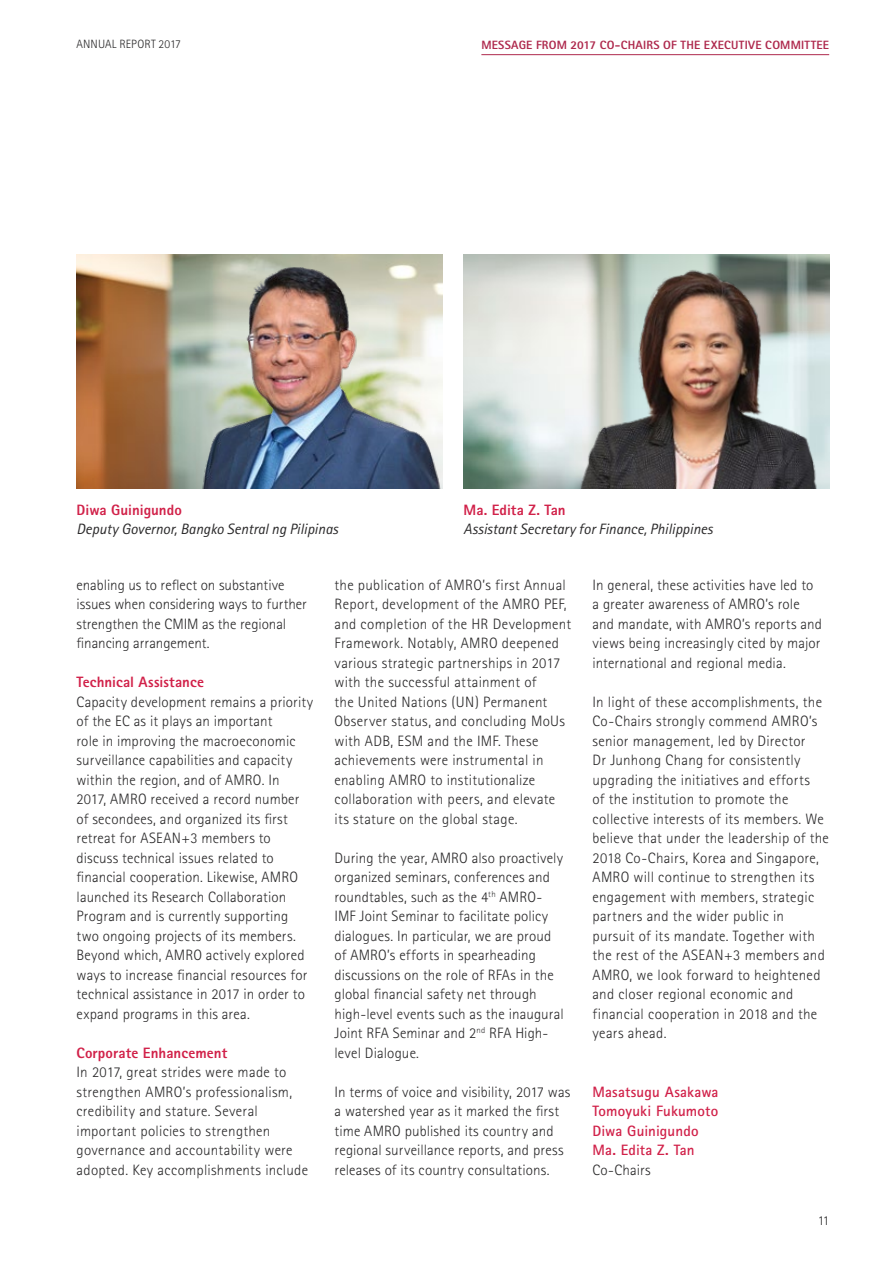
<style>
.page{position:relative;width:893px;height:1263px;background:#fff}
.page>*{position:absolute;margin:0;border:0;box-sizing:border-box;transform-origin:0 0}
.t1{font:300 15px/19.5px "Rotis Sans Serif";letter-spacing:.01em;color:#292829}
.t2{font:italic 15px "Rotis Sans Serif";color:#292829}
.t3{font:800 15px "Rotis Sans Serif";letter-spacing:.005em;color:#d12149}
.t4{font:700 15px/19.5px "Rotis Sans Serif";letter-spacing:.01em;color:#d12149}
.t5{font:300 13.5px "Rotis Sans Serif";color:#292829}
.t6{font:800 12px "Rotis Sans Serif";letter-spacing:.02em;color:#ae294d}
.t7{font:300 12px "Rotis Sans Serif";letter-spacing:.005em;color:#292829}
</style>
<div class="page">
<img style="left:77px;top:255px;width:94px;height:234px">
<img style="left:463px;top:255px;width:91px;height:234px">
<img style="left:171px;top:255px;width:271px;height:234px">
<img style="left:554px;top:255px;width:275px;height:234px">
<hr style="left:481px;top:54px;width:348px;height:1px;background:#ae294d">
<p class="t7" style="left:77px;top:37px;width:106px">ANNUAL REPORT 2017</p>
<p class="t6" style="left:481px;top:37px;width:349px">MESSAGE FROM 2017 CO-CHAIRS OF THE EXECUTIVE COMMITTEE</p>
<p class="t3" style="left:77px;top:500px;width:107px">Diwa Guinigundo</p>
<p class="t2" style="left:77px;top:520px;width:263px">Deputy Governor, Bangko Sentral ng Pilipinas</p>
<p class="t3" style="left:463px;top:500px;width:104px">Ma. Edita Z. Tan</p>
<p class="t2" style="left:463px;top:520px;width:251px">Assistant Secretary for Finance, Philippines</p>
<p class="t1" style="left:77px;top:575px;width:232px">enabling us to reflect on substantive issues when considering ways to further strengthen the CMIM as the regional financing arrangement.</p>
<p class="t3" style="left:77px;top:673px;width:129px">Technical Assistance</p>
<p class="t1" style="left:77px;top:692px;width:238px">Capacity development remains a priority of the EC as it plays an important<br>role in improving the macroeconomic surveillance capabilities and capacity within the region, and of AMRO. In<br>2017, AMRO received a record number of secondees, and organized its first retreat for ASEAN+3 members to discuss technical issues related to financial cooperation. Likewise, AMRO launched its Research Collaboration Program and is currently supporting two ongoing projects of its members.<br>Beyond which, AMRO actively explored ways to increase financial resources for technical assistance in 2017 in order to expand programs in this area.</p>
<p class="t3" style="left:77px;top:1043px;width:152px">Corporate Enhancement</p>
<p class="t1" style="left:77px;top:1062px;width:233px">In 2017, great strides were made to strengthen AMRO’s professionalism, credibility and stature. Several important policies to strengthen governance and accountability were adopted. Key accomplishments include</p>
<p class="t1" style="left:334px;top:575px;width:238px">the publication of AMRO’s first Annual Report, development of the AMRO PEF, and completion of the HR Development Framework. Notably, AMRO deepened various strategic partnerships in 2017 with the successful attainment of<br>the United Nations (UN) Permanent Observer status, and concluding MoUs with ADB, ESM and the IMF. These achievements were instrumental in enabling AMRO to institutionalize collaboration with peers, and elevate its stature on the global stage.</p>
<p class="t1" style="left:334px;top:848px;width:231px">During the year, AMRO also proactively organized seminars, conferences and roundtables, such as the 4<sup>th</sup> AMRO-IMF Joint Seminar to facilitate policy dialogues. In particular, we are proud of AMRO’s efforts in spearheading discussions on the role of RFAs in the global financial safety net through high-level events such as the inaugural Joint RFA Seminar and 2<sup>nd</sup> RFA High&shy;level Dialogue.</p>
<p class="t1" style="left:334px;top:1082px;width:237px">In terms of voice and visibility, 2017 was a watershed year as it marked the first time AMRO published its country and regional surveillance reports, and press releases of its country consultations.</p>
<p class="t1" style="left:592px;top:575px;width:231px">In general, these activities have led to a greater awareness of AMRO’s role and mandate, with AMRO’s reports and views being increasingly cited by major international and regional media.</p>
<p class="t1" style="left:592px;top:692px;width:238px">In light of these accomplishments, the Co-Chairs strongly commend AMRO’s senior management, led by Director<br>Dr Junhong Chang for consistently upgrading the initiatives and efforts<br>of the institution to promote the collective interests of its members. We believe that under the leadership of the 2018 Co-Chairs, Korea and Singapore, AMRO will continue to strengthen its engagement with members, strategic partners and the wider public in pursuit of its mandate. Together with the rest of the ASEAN+3 members and AMRO, we look forward to heightened and closer regional economic and financial cooperation in 2018 and the years ahead.</p>
<p class="t4" style="left:592px;top:1082px;width:128px">Masatsugu Asakawa<br>Tomoyuki Fukumoto<br>Diwa Guinigundo<br>Ma. Edita Z. Tan</p>
<p class="t1" style="left:592px;top:1160px;width:60px">Co-Chairs</p>
<p class="t5" style="left:818px;top:1212px;width:13px">11</p>
</div>
